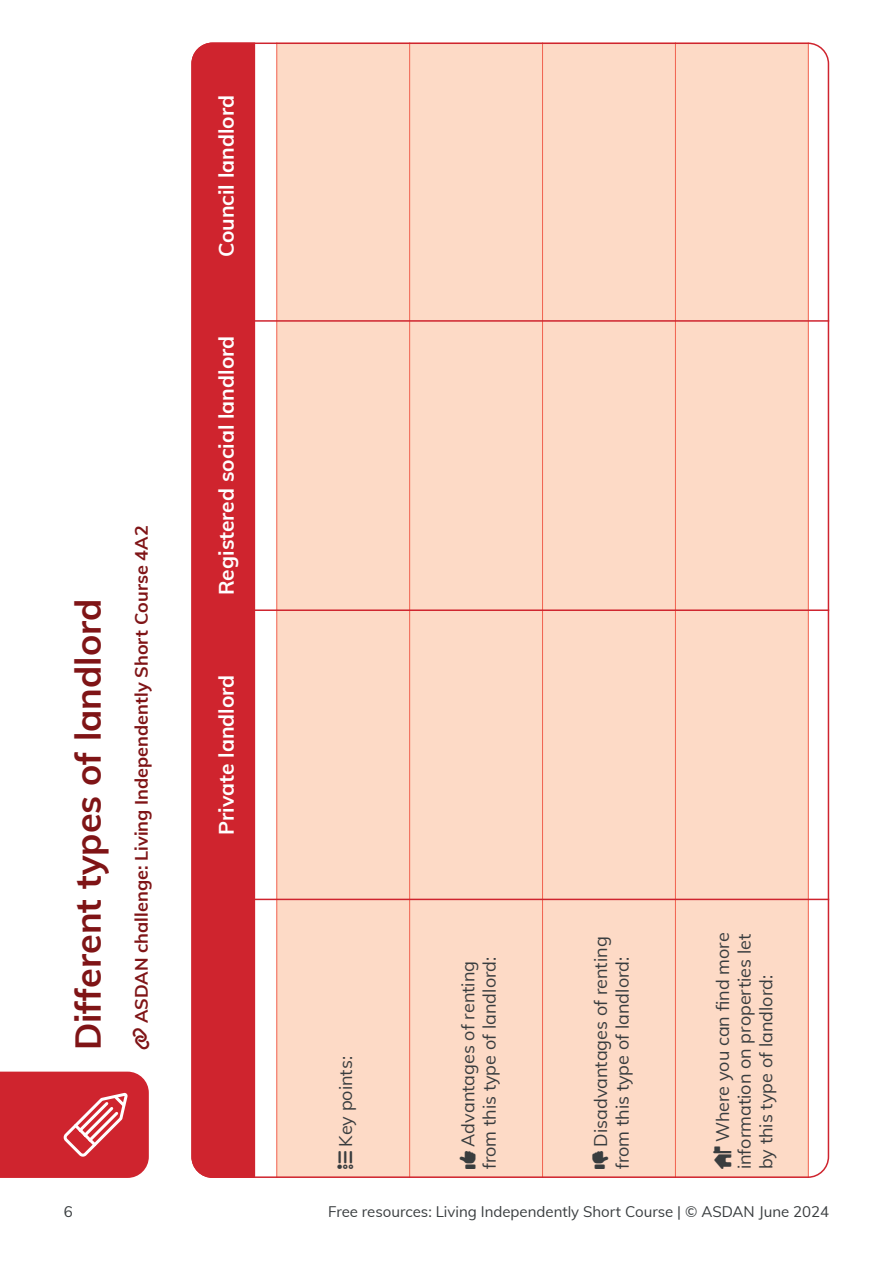
<style>
.page{position:relative;width:893px;height:1263px;background:#fff}
.page>*{position:absolute;margin:0;border:0;box-sizing:border-box;transform-origin:0 0}
.t1{font:700 36px "Muli";color:#7f1416}
.t2{font:700 21px "Muli";color:#fff}
.t3{font:18px/21.6px "Muli";color:#393d3f;text-align:right}
.t4{font:700 18px "Muli";color:#7f1416}
.t5{font:15px "Muli";color:#393d3f}
</style>
<div class="page">
<div style="left:277px;top:46px;width:531px;height:1129px;background:#fddac6"></div>
<hr style="left:276px;top:910px;width:1px;height:268px;background:#f1614e">
<hr style="left:276px;top:43px;width:1px;height:867px;background:#f1614e">
<hr style="left:409px;top:910px;width:1px;height:268px;background:#f1614e">
<hr style="left:409px;top:43px;width:1px;height:867px;background:#f1614e">
<hr style="left:542px;top:910px;width:1px;height:268px;background:#f1614e">
<hr style="left:542px;top:43px;width:1px;height:867px;background:#f1614e">
<hr style="left:675px;top:910px;width:1px;height:268px;background:#f1614e">
<hr style="left:675px;top:43px;width:1px;height:867px;background:#f1614e">
<hr style="left:808px;top:910px;width:1px;height:268px;background:#f1614e">
<hr style="left:808px;top:43px;width:1px;height:867px;background:#f1614e">
<div style="left:191px;top:43px;width:64px;height:1135px;background:#cf242e"></div>
<svg style="left:0;top:1071px;width:149px;height:107px;background:#d2353e"></svg>
<hr style="left:213px;top:899px;width:616px;height:1px;background:#cf242e">
<hr style="left:213px;top:609px;width:616px;height:2px;background:#cf242e">
<hr style="left:213px;top:320px;width:616px;height:2px;background:#cf242e">
<svg style="left:338px;top:1151px;width:15px;height:18px"></svg>
<svg style="left:460px;top:1151px;width:15px;height:18px"></svg>
<svg style="left:593px;top:1151px;width:15px;height:18px"></svg>
<svg style="left:714px;top:1147px;width:17px;height:22px"></svg>
<h1 class="t1" style="left:62px;top:1050px;width:453px;rotate:-90deg">Different types of landlord</h1>
<p class="t4" style="left:128px;top:1023px;width:499px;rotate:-90deg">ASDAN challenge: Living Independently Short Course 4A2</p>
<p class="t2" style="left:211px;top:257px;width:164px;rotate:-90deg">Council landlord</p>
<p class="t2" style="left:211px;top:595px;width:261px;rotate:-90deg">Registered social landlord</p>
<p class="t2" style="left:211px;top:835px;width:161px;rotate:-90deg">Private landlord</p>
<p class="t3" style="left:334px;top:1147px;width:92px;rotate:-90deg">Key points:</p>
<p class="t3" style="left:456px;top:1169px;width:214px;rotate:-90deg">Advantages of renting from this type of landlord:</p>
<p class="t3" style="left:589px;top:1169px;width:234px;text-align:left;text-indent:23px;rotate:-90deg">Disadvantages of renting from this type of landlord:</p>
<p class="t3" style="left:711px;top:1169px;width:238px;text-align:justify;rotate:-90deg">★ Where you can find more information on properties let by this type of landlord:</p>
<p class="t5" style="left:64px;top:1201px;width:10px">6</p>
<p class="t5" style="left:328px;top:1201px;width:503px">Free resources: Living Independently Short Course | © ASDAN June 2024</p>
</div>
